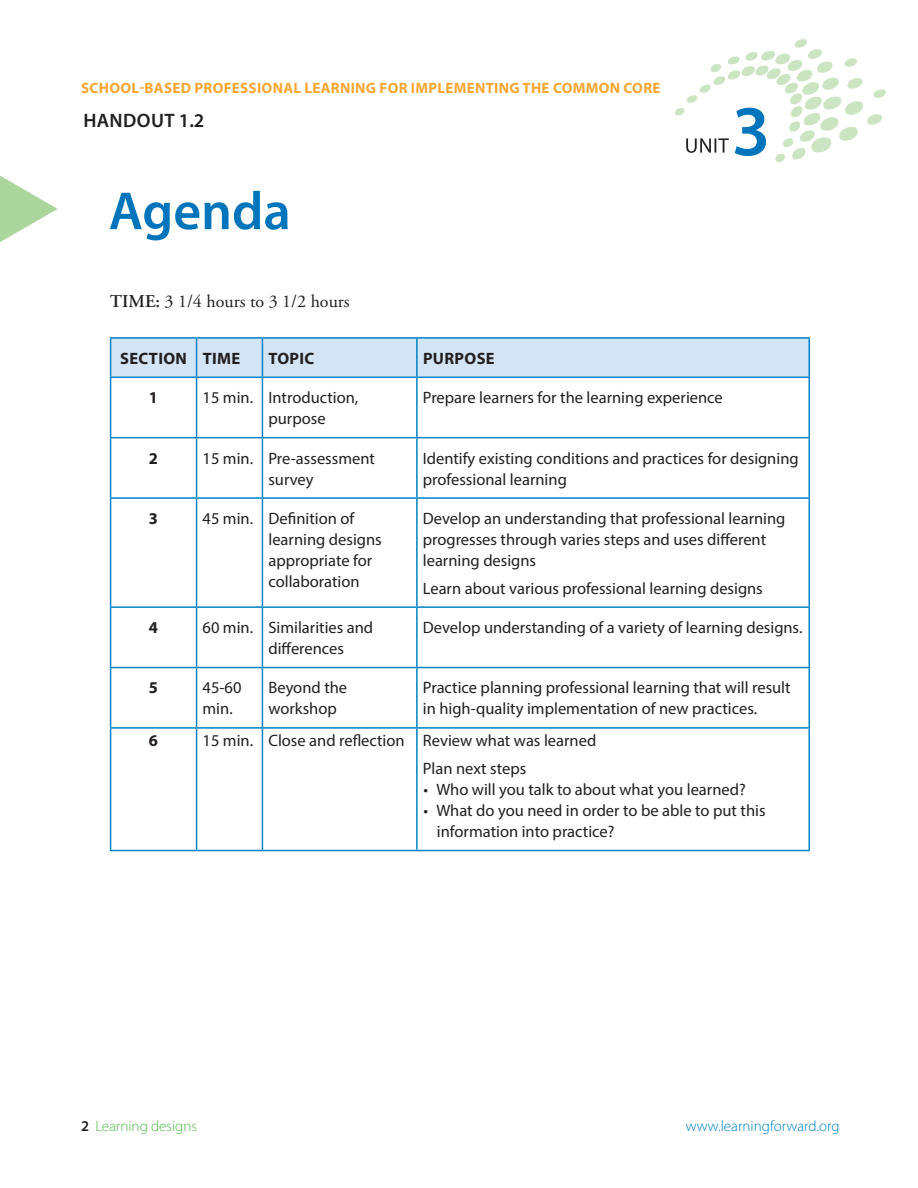
<style>
.page{position:relative;width:918px;height:1188px;background:#fff}
.page>*{position:absolute;margin:0;border:0;box-sizing:border-box;transform-origin:0 0}
.t1{font:600 19.5px "Myriad Pro";letter-spacing:.02em;color:#231f20}
.t2{font:18px "Adobe Garamond Pro";color:#231f20}
.t3{font:16.5px/21px "Myriad Pro";color:#231f20}
.t4{font:700 16.5px "Myriad Pro";letter-spacing:.02em;color:#231f20}
.t5{font:700 15px "Myriad Pro";letter-spacing:.02em;color:#faa633}
.t6{font:300 15px "Myriad Pro";color:#0082c8}
.t7{font:300 15px "Myriad Pro";color:#51b948}
.s1{font-weight:600}
.s2{font-weight:600;color:#231f20}
</style>
<div class="page">
<div style="left:775px;top:154px;width:8px;height:8px;background:#cbe4c1;border-radius:50%"></div>
<svg style="left:675px;top:39px;width:211px;height:121px"></svg>
<svg style="left:110px;top:191px;width:178px;height:49px"></svg>
<div style="left:111px;top:339px;width:697px;height:38px;background:#d3e4f4"></div>
<hr style="left:110px;top:337px;width:87px;height:2px;background:#0082c8">
<hr style="left:110px;top:339px;width:1px;height:38px;background:#0082c8">
<hr style="left:197px;top:337px;width:65px;height:2px;background:#0082c8">
<hr style="left:196px;top:339px;width:1px;height:38px;background:#0082c8">
<hr style="left:262px;top:337px;width:155px;height:2px;background:#0082c8">
<hr style="left:262px;top:339px;width:1px;height:38px;background:#0082c8">
<hr style="left:417px;top:337px;width:393px;height:2px;background:#0082c8">
<hr style="left:416px;top:339px;width:2px;height:38px;background:#0082c8">
<hr style="left:808px;top:339px;width:2px;height:38px;background:#0082c8">
<hr style="left:110px;top:377px;width:87px;height:1px;background:#0082c8">
<hr style="left:110px;top:378px;width:1px;height:59px;background:#0082c8">
<hr style="left:197px;top:377px;width:65px;height:1px;background:#0082c8">
<hr style="left:196px;top:378px;width:1px;height:59px;background:#0082c8">
<hr style="left:262px;top:377px;width:155px;height:1px;background:#0082c8">
<hr style="left:262px;top:378px;width:1px;height:59px;background:#0082c8">
<hr style="left:417px;top:377px;width:393px;height:1px;background:#0082c8">
<hr style="left:416px;top:378px;width:2px;height:59px;background:#0082c8">
<hr style="left:808px;top:378px;width:2px;height:59px;background:#0082c8">
<hr style="left:110px;top:437px;width:87px;height:1px;background:#0082c8">
<hr style="left:110px;top:438px;width:1px;height:59px;background:#0082c8">
<hr style="left:197px;top:437px;width:65px;height:1px;background:#0082c8">
<hr style="left:196px;top:438px;width:1px;height:59px;background:#0082c8">
<hr style="left:262px;top:437px;width:155px;height:1px;background:#0082c8">
<hr style="left:262px;top:438px;width:1px;height:59px;background:#0082c8">
<hr style="left:417px;top:437px;width:393px;height:1px;background:#0082c8">
<hr style="left:416px;top:438px;width:2px;height:59px;background:#0082c8">
<hr style="left:808px;top:438px;width:2px;height:59px;background:#0082c8">
<hr style="left:110px;top:497px;width:87px;height:2px;background:#0082c8">
<hr style="left:110px;top:499px;width:1px;height:107px;background:#0082c8">
<hr style="left:197px;top:497px;width:65px;height:2px;background:#0082c8">
<hr style="left:196px;top:499px;width:1px;height:107px;background:#0082c8">
<hr style="left:262px;top:497px;width:155px;height:2px;background:#0082c8">
<hr style="left:262px;top:499px;width:1px;height:107px;background:#0082c8">
<hr style="left:417px;top:497px;width:393px;height:2px;background:#0082c8">
<hr style="left:416px;top:499px;width:2px;height:107px;background:#0082c8">
<hr style="left:808px;top:499px;width:2px;height:107px;background:#0082c8">
<hr style="left:110px;top:606px;width:87px;height:2px;background:#0082c8">
<hr style="left:110px;top:608px;width:1px;height:59px;background:#0082c8">
<hr style="left:197px;top:606px;width:65px;height:2px;background:#0082c8">
<hr style="left:196px;top:608px;width:1px;height:59px;background:#0082c8">
<hr style="left:262px;top:606px;width:155px;height:2px;background:#0082c8">
<hr style="left:262px;top:608px;width:1px;height:59px;background:#0082c8">
<hr style="left:417px;top:606px;width:393px;height:2px;background:#0082c8">
<hr style="left:416px;top:608px;width:2px;height:59px;background:#0082c8">
<hr style="left:808px;top:608px;width:2px;height:59px;background:#0082c8">
<hr style="left:110px;top:727px;width:87px;height:2px;background:#0082c8">
<hr style="left:197px;top:727px;width:65px;height:2px;background:#0082c8">
<hr style="left:262px;top:727px;width:155px;height:2px;background:#0082c8">
<hr style="left:417px;top:727px;width:393px;height:2px;background:#0082c8">
<hr style="left:110px;top:667px;width:87px;height:1px;background:#0082c8">
<hr style="left:110px;top:668px;width:1px;height:59px;background:#0082c8">
<hr style="left:197px;top:667px;width:65px;height:1px;background:#0082c8">
<hr style="left:196px;top:668px;width:1px;height:59px;background:#0082c8">
<hr style="left:262px;top:667px;width:155px;height:1px;background:#0082c8">
<hr style="left:262px;top:668px;width:1px;height:59px;background:#0082c8">
<hr style="left:417px;top:667px;width:393px;height:1px;background:#0082c8">
<hr style="left:416px;top:668px;width:2px;height:59px;background:#0082c8">
<hr style="left:808px;top:668px;width:2px;height:59px;background:#0082c8">
<hr style="left:110px;top:729px;width:1px;height:121px;background:#0082c8">
<hr style="left:196px;top:729px;width:1px;height:121px;background:#0082c8">
<hr style="left:262px;top:729px;width:1px;height:121px;background:#0082c8">
<hr style="left:416px;top:729px;width:2px;height:121px;background:#0082c8">
<hr style="left:808px;top:729px;width:2px;height:121px;background:#0082c8">
<hr style="left:110px;top:850px;width:87px;height:1px;background:#0082c8">
<hr style="left:197px;top:850px;width:65px;height:1px;background:#0082c8">
<hr style="left:262px;top:850px;width:155px;height:1px;background:#0082c8">
<hr style="left:417px;top:850px;width:393px;height:1px;background:#0082c8">
<p class="t5" style="left:81px;top:78px;width:581px">SCHOOL-BASED PROFESSIONAL LEARNING FOR IMPLEMENTING THE COMMON CORE</p>
<p class="t1" style="left:83px;top:108px;width:123px">HANDOUT 1.2</p>
<p class="t2" style="left:110px;top:291px;width:241px"><span class="s1">TIME:</span> 3 1/4 hours to 3 1/2 hours</p>
<p class="t4" style="left:120px;top:347px;width:122px">SECTION TIME</p>
<p class="t4" style="left:269px;top:347px;width:47px">TOPIC</p>
<p class="t4" style="left:423px;top:347px;width:73px">PURPOSE</p>
<p class="t4" style="left:149px;top:387px;width:11px">1</p>
<p class="t3" style="left:268px;top:387px;width:91px;text-indent:-66px">15 min. Introduction, purpose</p>
<p class="t3" style="left:423px;top:387px;width:301px">Prepare learners for the learning experience</p>
<p class="t4" style="left:149px;top:447px;width:11px">2</p>
<p class="t3" style="left:203px;top:447px;width:174px;text-align:center">15 min. Pre-assessment survey</p>
<p class="t3" style="left:423px;top:447px;width:377px">Identify existing conditions and practices for designing professional learning</p>
<p class="t4" style="left:149px;top:508px;width:11px">3</p>
<p class="t3" style="left:268px;top:508px;width:115px;text-indent:-66px">45 min. Definition of learning designs appropriate for collaboration</p>
<p class="t3" style="left:423px;top:508px;width:364px">Develop an understanding that professional learning progresses through varies steps and uses different learning designs</p>
<p class="t3" style="left:423px;top:577px;width:341px">Learn about various professional learning designs</p>
<p class="t4" style="left:149px;top:617px;width:11px">4</p>
<p class="t3" style="left:268px;top:617px;width:106px;text-indent:-66px">60 min. Similarities and differences</p>
<p class="t3" style="left:423px;top:617px;width:381px">Develop understanding of a variety of learning designs.</p>
<p class="t4" style="left:149px;top:677px;width:11px">5</p>
<p class="t3" style="left:203px;top:677px;width:40px">45-60 min.</p>
<p class="t3" style="left:268px;top:677px;width:80px">Beyond the workshop</p>
<p class="t3" style="left:423px;top:677px;width:369px">Practice planning professional learning that will result in high-quality implementation of new practices.</p>
<p class="t4" style="left:149px;top:730px;width:11px">6</p>
<p class="t3" style="left:423px;top:727px;width:175px;line-height:27.8px;text-indent:-220px">15 min. Close and reflection Review what was learned<br>Plan next steps</p>
<p class="t3" style="left:423px;top:779px;width:324px">• Who will you talk to about what you learned?</p>
<p class="t3" style="left:437px;top:800px;width:330px;text-indent:-13px">• What do you need in order to be able to put this information into practice?</p>
<p class="t7" style="left:81px;top:1118px;width:117px"><span class="s2">2</span> Learning designs</p>
<p class="t6" style="left:686px;top:1118px;width:155px">www.learningforward.org</p>
</div>
